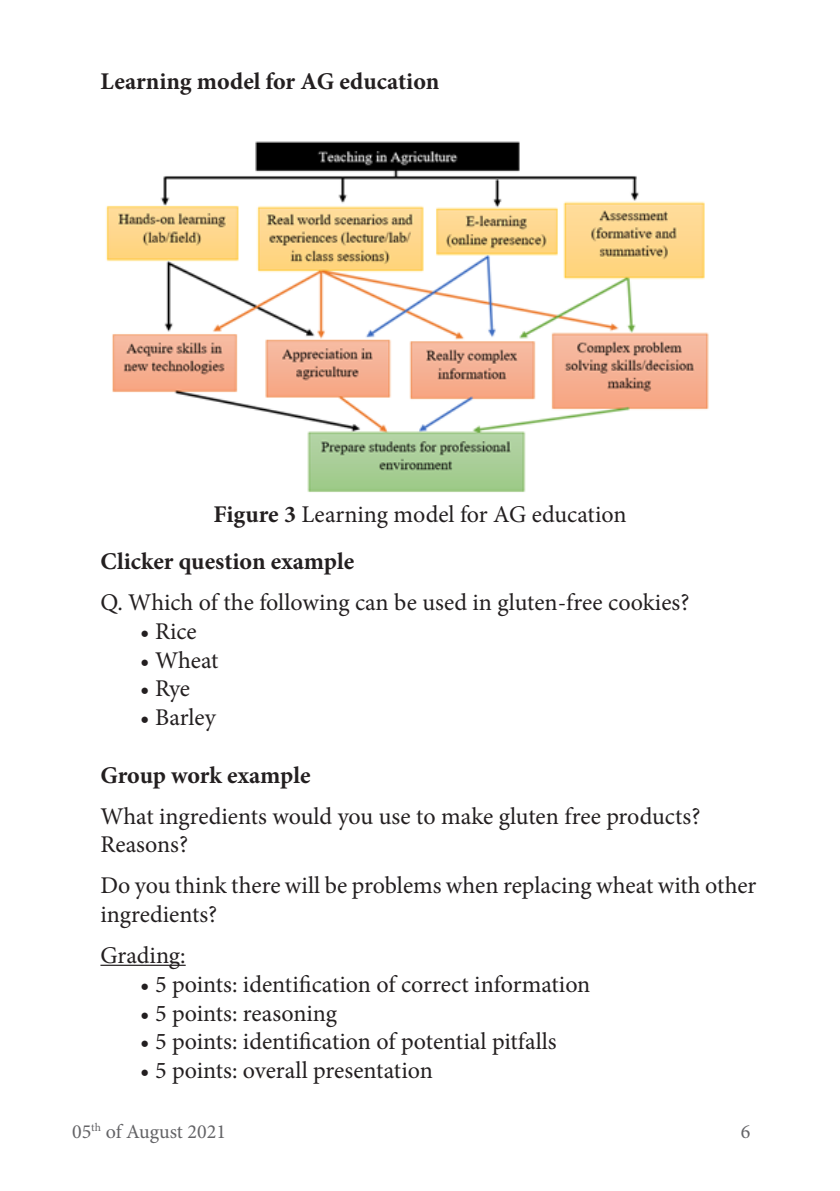
<style>
.page{position:relative;width:840px;height:1191px;background:#fff}
.page>*{position:absolute;margin:0;border:0;box-sizing:border-box;transform-origin:0 0}
.t1{font:24px/28.8px "Minion Pro";color:#231f20}
.t2{font:700 24px "Minion Pro";letter-spacing:-.005em;color:#231f20}
.t3{font:20px "Minion Pro";color:#636366}
.s1{font-weight:700}
</style>
<div class="page">
<hr style="left:100px;top:964px;width:85px;height:2px;background:#231f20">
<img style="left:106px;top:141px;width:603px;height:351px">
<p class="t2" style="left:100px;top:65px;width:340px">Learning model for AG education</p>
<p class="t1" style="left:213px;top:500px;width:414px"><span class="s1">Figure 3</span> Learning model for AG education</p>
<p class="t2" style="left:100px;top:544px;width:255px">Clicker question example</p>
<p class="t1" style="left:100px;top:588px;width:590px">Q. Which of the following can be used in gluten-free cookies?</p>
<p class="t1" style="left:140px;top:617px;width:58px">• Rice</p>
<p class="t1" style="left:140px;top:645px;width:80px">• Wheat</p>
<p class="t1" style="left:140px;top:674px;width:51px">• Rye</p>
<p class="t1" style="left:140px;top:703px;width:77px">• Barley</p>
<p class="t2" style="left:100px;top:758px;width:212px">Group work example</p>
<p class="t1" style="left:100px;top:801px;width:601px">What ingredients would you use to make gluten free products?</p>
<p class="t1" style="left:100px;top:830px;width:89px">Reasons?</p>
<p class="t1" style="left:100px;top:871px;width:657px">Do you think there will be problems when replacing wheat with other ingredients?</p>
<p class="t1" style="left:100px;top:941px;width:87px">Grading:</p>
<p class="t1" style="left:140px;top:969px;width:451px">• 5 points: identification of correct information</p>
<p class="t1" style="left:140px;top:998px;width:198px">• 5 points: reasoning</p>
<p class="t1" style="left:140px;top:1027px;width:418px">• 5 points: identification of potential pitfalls</p>
<p class="t1" style="left:140px;top:1056px;width:294px">• 5 points: overall presentation</p>
<p class="t3" style="left:72px;top:1118px;width:155px">05<sup>th</sup> of August 2021</p>
<p class="t3" style="left:740px;top:1118px;width:11px">6</p>
</div>
